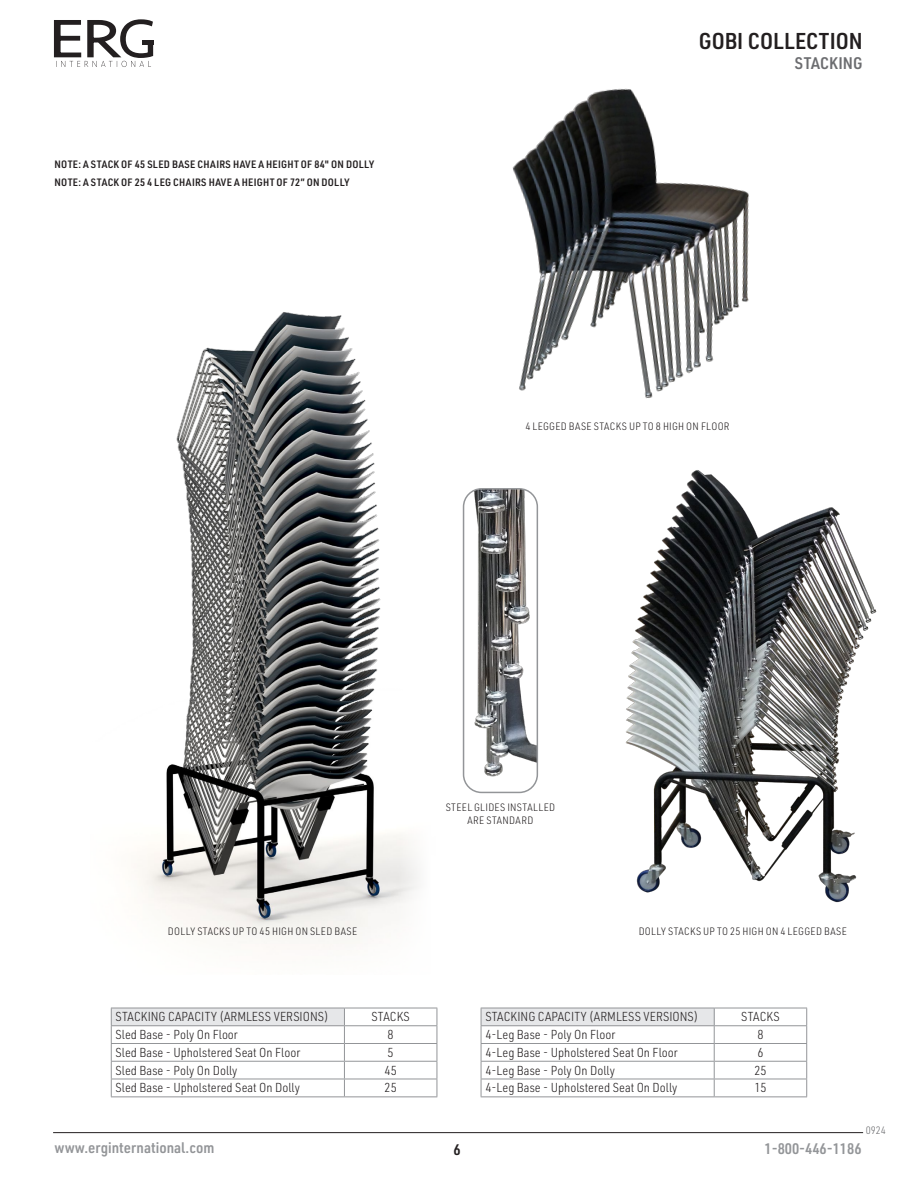
<style>
.page{position:relative;width:918px;height:1188px;background:#fff}
.page>*{position:absolute;margin:0;border:0;box-sizing:border-box;transform-origin:0 0}
.HLeftPageSubHead2{font:600 22.5px "URWDIN Semi Cond";letter-spacing:.005em;color:#231f20}
.HLeftPageSubHead2-2{font:600 16.5px "URWDIN Semi Cond";letter-spacing:.005em;color:#6c6d70}
.t1{font:600 15px "URWDIN Semi Cond";color:#939598}
.t2{font:600 15px "URWDIN Semi Cond";color:#231f20}
.t3{font:300 12.75px "URWDIN Semi Cond";color:#231f20}
.C_pictorial_specpg_text{font:300 10.5px/12.6px "URWDIN Semi Cond";letter-spacing:.035em;color:#231f20;text-align:center}
.C_pictorial_specpg_text-2{font:600 10.5px "URWDIN Semi Cond";letter-spacing:.03em;color:#231f20}
.t4{font:300 10.5px "URWDIN Semi Cond";color:#6c6d70}
</style>
<div class="page">
<hr style="left:53px;top:1132px;width:810px;height:1px;background:#231f20">
<svg style="left:53px;top:19px;width:101px;height:48px"></svg>
<div style="left:142px;top:40px;width:11px;height:5px;background:#231f20"></div>
<img style="left:512px;top:88px;width:237px;height:311px">
<img style="left:137px;top:312px;width:282px;height:635px">
<img style="left:625px;top:470px;width:252px;height:433px">
<div style="left:111px;top:1008px;width:233px;height:18px;background:#e6e7e9"></div>
<hr style="left:111px;top:1008px;width:233px;height:1px;background:#939598">
<hr style="left:344px;top:1008px;width:93px;height:1px;background:#939598">
<svg style="left:111px;top:1008px;width:1px;height:88px"></svg>
<hr style="left:111px;top:1025px;width:233px;height:1px;background:#939598">
<hr style="left:111px;top:1043px;width:233px;height:1px;background:#939598">
<hr style="left:111px;top:1061px;width:233px;height:1px;background:#939598">
<hr style="left:111px;top:1079px;width:233px;height:1px;background:#939598">
<hr style="left:111px;top:1096px;width:233px;height:1px;background:#939598">
<svg style="left:344px;top:1008px;width:1px;height:88px"></svg>
<hr style="left:344px;top:1025px;width:93px;height:1px;background:#939598">
<hr style="left:344px;top:1043px;width:93px;height:1px;background:#939598">
<hr style="left:344px;top:1061px;width:93px;height:1px;background:#939598">
<svg style="left:437px;top:1008px;width:1px;height:88px"></svg>
<hr style="left:344px;top:1079px;width:93px;height:1px;background:#939598">
<hr style="left:344px;top:1096px;width:93px;height:1px;background:#939598">
<div style="left:481px;top:1008px;width:233px;height:18px;background:#e6e7e9"></div>
<hr style="left:481px;top:1008px;width:233px;height:1px;background:#939598">
<hr style="left:714px;top:1008px;width:93px;height:1px;background:#939598">
<svg style="left:481px;top:1008px;width:1px;height:88px"></svg>
<hr style="left:481px;top:1025px;width:233px;height:1px;background:#939598">
<hr style="left:481px;top:1043px;width:233px;height:1px;background:#939598">
<hr style="left:481px;top:1061px;width:233px;height:1px;background:#939598">
<hr style="left:481px;top:1079px;width:233px;height:1px;background:#939598">
<hr style="left:481px;top:1096px;width:233px;height:1px;background:#939598">
<svg style="left:714px;top:1008px;width:1px;height:88px"></svg>
<hr style="left:714px;top:1025px;width:93px;height:1px;background:#939598">
<hr style="left:714px;top:1043px;width:93px;height:1px;background:#939598">
<hr style="left:714px;top:1061px;width:93px;height:1px;background:#939598">
<svg style="left:806px;top:1008px;width:1px;height:88px"></svg>
<hr style="left:714px;top:1079px;width:93px;height:1px;background:#939598">
<hr style="left:714px;top:1096px;width:93px;height:1px;background:#939598">
<img style="left:464px;top:489px;width:73px;height:303px">
<div style="left:463px;top:488px;width:75px;height:305px;border:2px solid #939598;border-radius:18px"></div>
<p class="C_pictorial_specpg_text-2" style="left:54px;top:157px;width:321px">NOTE: A STACK OF 45 SLED BASE CHAIRS HAVE A HEIGHT OF 84" ON DOLLY</p>
<p class="C_pictorial_specpg_text-2" style="left:54px;top:175px;width:297px">NOTE: A STACK OF 25 4 LEG CHAIRS HAVE A HEIGHT OF 72” ON DOLLY</p>
<p class="HLeftPageSubHead2" style="left:699px;top:26px;width:165px">GOBI COLLECTION</p>
<p class="HLeftPageSubHead2-2" style="left:795px;top:52px;width:69px">STACKING</p>
<p class="C_pictorial_specpg_text" style="left:525px;top:419px;width:206px">4 LEGGED BASE STACKS UP TO 8 HIGH ON FLOOR</p>
<p class="C_pictorial_specpg_text" style="left:446px;top:801px;width:111px">STEEL GLIDES INSTALLED<br>ARE STANDARD</p>
<p class="C_pictorial_specpg_text" style="left:168px;top:925px;width:191px">DOLLY STACKS UP TO 45 HIGH ON SLED BASE</p>
<p class="C_pictorial_specpg_text" style="left:639px;top:925px;width:210px">DOLLY STACKS UP TO 25 HIGH ON 4 LEGGED BASE</p>
<p class="t3" style="left:116px;top:1009px;width:214px">STACKING CAPACITY (ARMLESS VERSIONS)</p>
<p class="t3" style="left:372px;top:1009px;width:40px">STACKS</p>
<p class="t3" style="left:116px;top:1026px;width:124px">Sled Base - Poly On Floor</p>
<p class="t3" style="left:388px;top:1026px;width:8px">8</p>
<p class="t3" style="left:116px;top:1044px;width:186px">Sled Base - Upholstered Seat On Floor</p>
<p class="t3" style="left:388px;top:1044px;width:8px">5</p>
<p class="t3" style="left:116px;top:1062px;width:123px">Sled Base - Poly On Dolly</p>
<p class="t3" style="left:385px;top:1062px;width:14px">45</p>
<p class="t3" style="left:116px;top:1080px;width:186px">Sled Base - Upholstered Seat On Dolly</p>
<p class="t3" style="left:385px;top:1080px;width:14px">25</p>
<p class="t3" style="left:485px;top:1009px;width:214px">STACKING CAPACITY (ARMLESS VERSIONS)</p>
<p class="t3" style="left:741px;top:1009px;width:40px">STACKS</p>
<p class="t3" style="left:485px;top:1026px;width:132px">4-Leg Base - Poly On Floor</p>
<p class="t3" style="left:757px;top:1026px;width:8px">8</p>
<p class="t3" style="left:485px;top:1044px;width:194px">4-Leg Base - Upholstered Seat On Floor</p>
<p class="t3" style="left:757px;top:1044px;width:8px">6</p>
<p class="t3" style="left:485px;top:1062px;width:131px">4-Leg Base - Poly On Dolly</p>
<p class="t3" style="left:754px;top:1062px;width:14px">25</p>
<p class="t3" style="left:485px;top:1080px;width:193px">4-Leg Base - Upholstered Seat On Dolly</p>
<p class="t3" style="left:754px;top:1080px;width:14px">15</p>
<p class="t4" style="left:866px;top:1124px;width:22px">0924</p>
<p class="t1" style="left:55px;top:1138px;width:161px">www.erginternational.com</p>
<p class="t1" style="left:765px;top:1138px;width:99px">1-800-446-1186</p>
<p class="t2" style="left:453px;top:1140px;width:9px">6</p>
</div>
